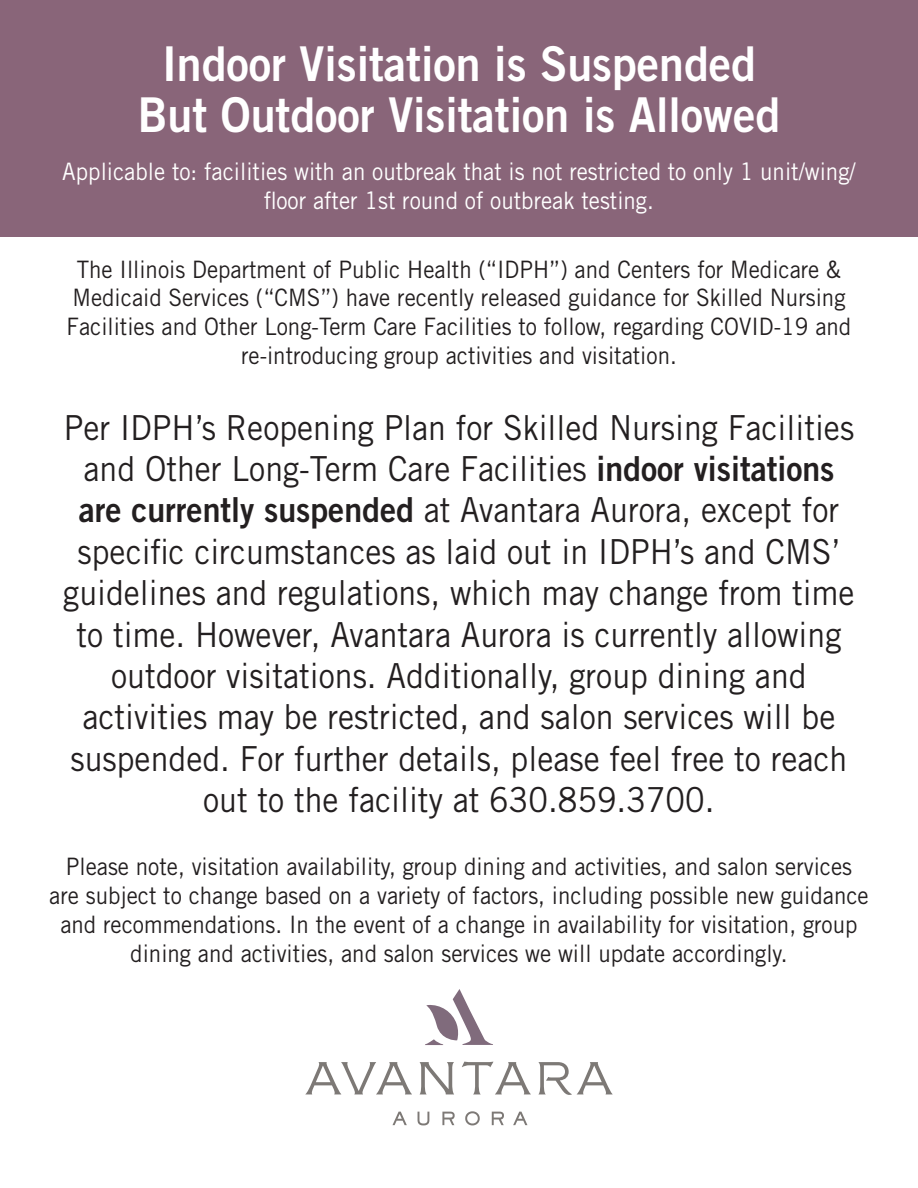
<style>
.page{position:relative;width:918px;height:1188px;background:#fff}
.page>*{position:absolute;margin:0;border:0;box-sizing:border-box;transform-origin:0 0}
.t1{font:48px/51px "Trade Gothic LT Std Bd 2";color:#fff;text-align:center;scale:.93 1}
.t2{font:34.5px/41.4px "Trade Gothic LT Std";color:#231f20;text-align:center;scale:.93 1}
.t3{font:24px/28.8px "Trade Gothic LT Std";color:#231f20;text-align:center;scale:.93 1}
.t4{font:24px/28.8px "Trade Gothic LT Std";color:#fff;text-align:center;scale:.93 1}
.s1{font-family:"Trade Gothic LT Std Bd 2"}
</style>
<div class="page">
<div style="left:0;top:0;width:918px;height:236px;background:#896579"></div>
<svg style="left:425px;top:989px;width:68px;height:56px"></svg>
<svg style="left:305px;top:1062px;width:107px;height:32px"></svg>
<svg style="left:420px;top:1062px;width:34px;height:32px"></svg>
<svg style="left:462px;top:1062px;width:69px;height:32px"></svg>
<svg style="left:539px;top:1062px;width:74px;height:33px"></svg>
<svg style="left:392px;top:1112px;width:15px;height:13px"></svg>
<svg style="left:418px;top:1112px;width:11px;height:13px"></svg>
<svg style="left:442px;top:1112px;width:13px;height:13px"></svg>
<svg style="left:465px;top:1111px;width:15px;height:14px"></svg>
<svg style="left:492px;top:1112px;width:12px;height:13px"></svg>
<svg style="left:513px;top:1112px;width:14px;height:13px"></svg>
<h1 class="t1" style="left:138px;top:38px;width:692px">Indoor Visitation is Suspended<br>But Outdoor Visitation is Allowed</h1>
<p class="t4" style="left:62px;top:157px;width:855px">Applicable to: facilities with an outbreak that is not restricted to only 1 unit/wing/ floor after 1st round of outbreak testing.</p>
<p class="t3" style="left:67px;top:254px;width:845px">The Illinois Department of Public Health (“IDPH”) and Centers for Medicare &amp; Medicaid Services (“CMS”) have recently released guidance for Skilled Nursing Facilities and Other Long-Term Care Facilities to follow, regarding COVID-19 and re-introducing group activities and visitation.</p>
<p class="t2" style="left:63px;top:406px;width:852px">Per IDPH’s Reopening Plan for Skilled Nursing Facilities and Other Long-Term Care Facilities <span class="s1">indoor visitations are currently suspended</span> at Avantara Aurora, except for specific circumstances as laid out in IDPH’s and CMS’ guidelines and regulations, which may change from time to time. However, Avantara Aurora is currently allowing outdoor visitations. Additionally, group dining and activities may be restricted, and salon services will be suspended. For further details, please feel free to reach out to the facility at 630.859.3700.</p>
<p class="t3" style="left:49px;top:852px;width:883px">Please note, visitation availability, group dining and activities, and salon services are subject to change based on a variety of factors, including possible new guidance and recommendations. In the event of a change in availability for visitation, group dining and activities, and salon services we will update accordingly.</p>
</div>
